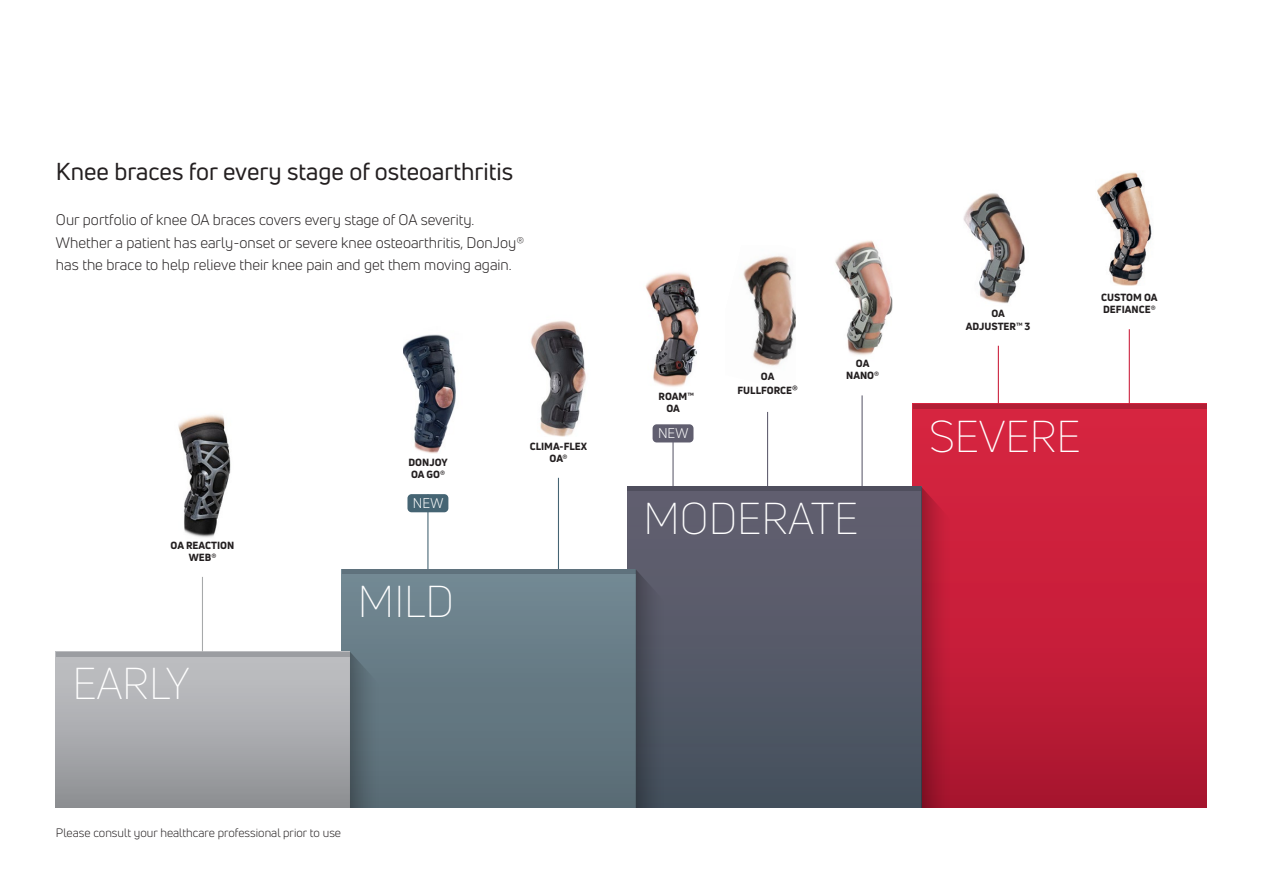
<style>
.page{position:relative;width:1263px;height:893px;background:#fff}
.page>*{position:absolute;margin:0;border:0;box-sizing:border-box;transform-origin:0 0}
.t1{font:300 43.65px "Uni Neue";color:#fff}
.Brand_Subs_2021{font:24px "Uni Neue";color:#231f20}
.Brand_Subs_2021-2{font:15px/22.5px "Uni Neue";color:#231f20}
.t2{font:13.8px "Uni Neue";color:#fff}
.Brand_Subs_2021-3{font:12px "Uni Neue";color:#231f20}
.t3{font:800 10.2px/12.3px "Uni Neue";color:#231f20;text-align:center}
.s1{font-size:11.7px}
</style>
<div class="page">
<img style="left:403px;top:334px;width:53px;height:119px">
<img style="left:1097px;top:172px;width:55px;height:114px">
<img style="left:963px;top:193px;width:62px;height:111px">
<img style="left:645px;top:272px;width:54px;height:115px">
<img style="left:743px;top:255px;width:53px;height:111px">
<img style="left:835px;top:240px;width:58px;height:115px">
<div style="left:913px;top:404px;width:293px;height:404px;background:linear-gradient(to bottom,#dc2642,#ae1731)"></div>
<div style="left:627px;top:486px;width:294px;height:322px;background:linear-gradient(to bottom,#646171,#46525e)"></div>
<div style="left:342px;top:569px;width:293px;height:239px;background:linear-gradient(to bottom,#728994,#596b75)"></div>
<div style="left:56px;top:651px;width:294px;height:157px;background:linear-gradient(to bottom,#c4c4c8,#909295)"></div>
<svg style="left:350px;top:651px;width:29px;height:157px;background:#576871"></svg>
<svg style="left:635px;top:569px;width:30px;height:239px;background:#494f5b"></svg>
<svg style="left:921px;top:486px;width:30px;height:322px;background:#a71c33"></svg>
<img style="left:178px;top:414px;width:53px;height:124px">
<img style="left:530px;top:321px;width:56px;height:116px">
<hr style="left:427px;top:494px;width:1px;height:75px;background:#456473">
<hr style="left:558px;top:478px;width:1px;height:91px;background:#456473">
<hr style="left:672px;top:428px;width:2px;height:59px;background:#605e6f">
<hr style="left:767px;top:412px;width:1px;height:75px;background:#605e6f">
<hr style="left:861px;top:395px;width:2px;height:92px;background:#605e6f">
<hr style="left:202px;top:577px;width:1px;height:74px;background:#a7a9aa">
<hr style="left:998px;top:346px;width:1px;height:58px;background:#cb1e3b">
<hr style="left:1129px;top:329px;width:1px;height:75px;background:#cb1e3b">
<div style="left:56px;top:652px;width:294px;height:5px;background:#9b9da1"></div>
<div style="left:342px;top:569px;width:293px;height:5px;background:#5f727d"></div>
<div style="left:627px;top:486px;width:294px;height:5px;background:#4f4e5d"></div>
<div style="left:913px;top:404px;width:293px;height:5px;background:#b11e35"></div>
<div style="left:407px;top:494px;width:41px;height:18px;background:#456473;border-radius:4px"></div>
<div style="left:653px;top:424px;width:40px;height:18px;background:#605e6f;border-radius:4px"></div>
<p class="Brand_Subs_2021" style="left:56px;top:156px;width:459px">Knee braces for every stage of osteoarthritis</p>
<p class="Brand_Subs_2021-2" style="left:56px;top:208px;width:470px">Our portfolio of knee OA braces covers every stage of OA severity.<br>Whether a patient has early-onset or severe knee osteoarthritis, DonJoy® has the brace to help relieve their knee pain and get them moving again.</p>
<p class="t3" style="left:171px;top:539px;width:65px">OA REACTION<br>WEB®</p>
<h1 class="t1" style="left:72px;top:657px;width:119px">EARLY</h1>
<p class="t3" style="left:408px;top:456px;width:41px;text-align:left">DONJOY<br>OA GO®</p>
<p class="t2" style="left:413px;top:495px;width:32px">NEW</p>
<h1 class="t1" style="left:358px;top:574px;width:98px">MILD</h1>
<p class="Brand_Subs_2021-3" style="left:56px;top:826px;width:287px">Please consult your healthcare professional prior to use</p>
<p class="t3" style="left:530px;top:440px;width:59px">CLIMA-FLEX<br>OA®</p>
<p class="t3" style="left:666px;top:390px;width:29px;text-align:left;text-indent:-8px">ROAM™<br>OA</p>
<p class="t2" style="left:658px;top:425px;width:32px">NEW</p>
<p class="t3" style="left:856px;top:357px;width:15px">OA</p>
<p class="t3" style="left:761px;top:370px;width:15px">OA</p>
<p class="t3" style="left:846px;top:369px;width:34px">NANO®</p>
<p class="t3" style="left:737px;top:384px;width:62px">FULLFORCE<span class="s1">®</span></p>
<h1 class="t1" style="left:644px;top:492px;width:216px">MODERATE</h1>
<p class="t3" style="left:966px;top:308px;width:66px">OA<br>ADJUSTER™ 3</p>
<p class="t3" style="left:1101px;top:291px;width:58px;text-align:left">CUSTOM OA<br>DEFIANCE®</p>
<h1 class="t1" style="left:929px;top:409px;width:153px">SEVERE</h1>
</div>
